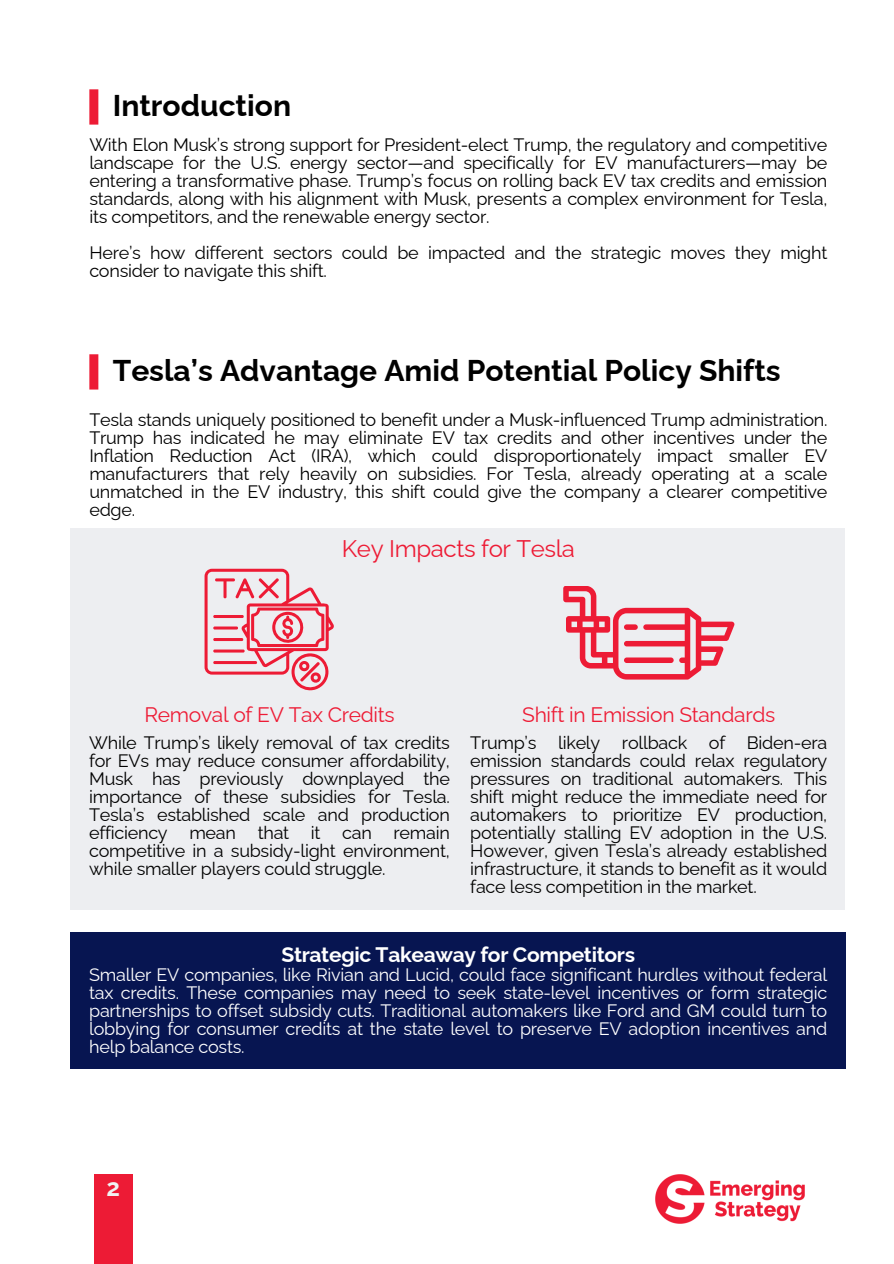
<style>
.page{position:relative;width:894px;height:1264px;background:#fff}
.page>*{position:absolute;margin:0;border:0;box-sizing:border-box;transform-origin:0 0}
.t1{font:700 30px "Raleway";color:#000}
.t2{font:24px "Raleway";letter-spacing:-.015em;color:#ed1b35}
.t3{font:700 24px "Raleway";color:#f1f2f2}
.t4{font:21px "Raleway";letter-spacing:-.015em;color:#ed1b35}
.t5{font:700 21px "Raleway";letter-spacing:-.015em;color:#fff}
.t6{font:18px/18px "Raleway";letter-spacing:-.015em;color:#000;text-align:justify}
.t7{font:18px/18px "Raleway";letter-spacing:-.015em;color:#fff;text-align:justify}
</style>
<div class="page">
<div style="left:89px;top:89px;width:9px;height:36px;background:#ed1b35"></div>
<img style="left:655px;top:1174px;width:149px;height:49px">
<div style="left:94px;top:1174px;width:39px;height:89px;background:#ed1b35"></div>
<div style="left:89px;top:354px;width:9px;height:35px;background:#ed1b35"></div>
<div style="left:70px;top:528px;width:775px;height:381px;background:#edeef1"></div>
<div style="left:70px;top:932px;width:775px;height:137px;background:#071551"></div>
<svg style="left:204px;top:568px;width:130px;height:123px"></svg>
<svg style="left:563px;top:586px;width:171px;height:93px"></svg>
<h1 class="t1" style="left:113px;top:88px;width:180px">Introduction</h1>
<p class="t6" style="left:89px;top:136px;width:739px">With Elon Musk’s strong support for President-elect Trump, the regulatory and competitive landscape for the U.S. energy sector—and specifically for EV manufacturers—may be entering a transformative phase. Trump’s focus on rolling back EV tax credits and emission standards, along with his alignment with Musk, presents a complex environment for Tesla, its competitors, and the renewable energy sector.</p>
<p class="t6" style="left:89px;top:244px;width:739px">Here’s how different sectors could be impacted and the strategic moves they might consider to navigate this shift.</p>
<h3 class="t1" style="left:113px;top:353px;width:669px">Tesla’s Advantage Amid Potential Policy Shifts</h3>
<p class="t6" style="left:89px;top:410px;width:739px">Tesla stands uniquely positioned to benefit under a Musk-influenced Trump administration.<br>Trump has indicated he may eliminate EV tax credits and other incentives under the Inflation Reduction Act (IRA), which could disproportionately impact smaller EV manufacturers that rely heavily on subsidies. For Tesla, already operating at a scale unmatched in the EV industry, this shift could give the company a clearer competitive edge.</p>
<p class="t2" style="left:342px;top:535px;width:234px">Key Impacts for Tesla</p>
<h2 class="t4" style="left:144px;top:701px;width:252px">Removal of EV Tax Credits</h2>
<p class="t6" style="left:89px;top:733px;width:362px">While Trump’s likely removal of tax credits for EVs may reduce consumer affordability, Musk has previously downplayed the importance of these subsidies for Tesla.<br>Tesla’s established scale and production efficiency mean that it can remain competitive in a subsidy-light environment, while smaller players could struggle.</p>
<h3 class="t4" style="left:522px;top:701px;width:254px">Shift in Emission Standards</h3>
<p class="t6" style="left:470px;top:733px;width:358px">Trump’s likely rollback of Biden-era emission standards could relax regulatory pressures on traditional automakers. This shift might reduce the immediate need for automakers to prioritize EV production, potentially stalling EV adoption in the U.S.<br>However, given Tesla’s already established infrastructure, it stands to benefit as it would face less competition in the market.</p>
<p class="t5" style="left:281px;top:942px;width:355px">Strategic Takeaway for Competitors</p>
<p class="t7" style="left:89px;top:965px;width:739px">Smaller EV companies, like Rivian and Lucid, could face significant hurdles without federal tax credits. These companies may need to seek state-level incentives or form strategic partnerships to offset subsidy cuts. Traditional automakers like Ford and GM could turn to lobbying for consumer credits at the state level to preserve EV adoption incentives and help balance costs.</p>
<p class="t3" style="left:106px;top:1173px;width:15px">2</p>
</div>
